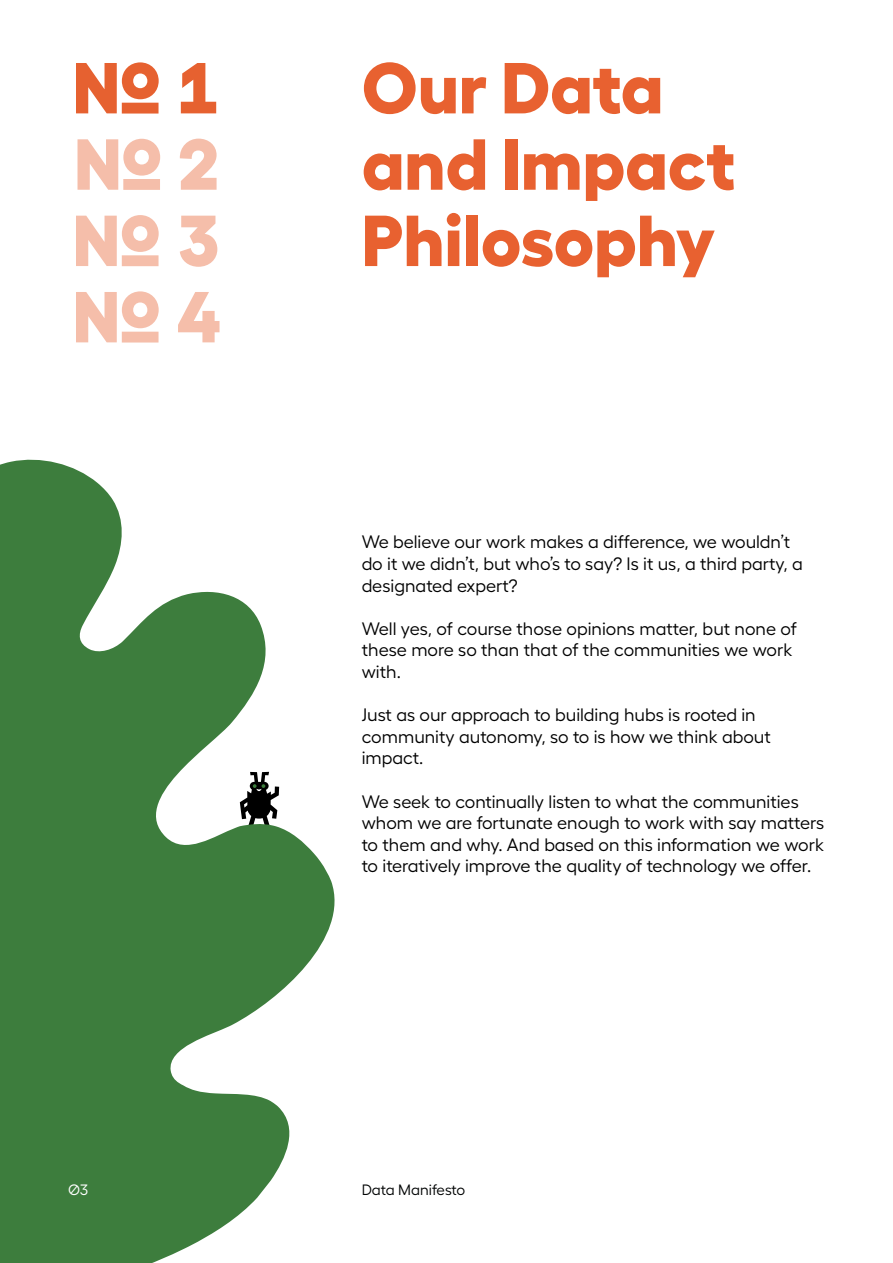
<style>
.page{position:relative;width:893px;height:1263px;background:#fff}
.page>*{position:absolute;margin:0;border:0;box-sizing:border-box;transform-origin:0 0}
.t1{font:800 72px/76.3px "Hellix";color:#e86130}
.t2{font:800 72px/76.3px "Hellix";color:#f5beaa;text-align:justify}
.t3{font:800 72px "Hellix";color:#e66130}
.t4{font:18px/21.6px "Hellix";color:#000}
.t5{font:15px "Hellix";color:#000303}
.t6{font:15px "Hellix";color:#fff}
</style>
<div class="page">
<svg style="left:0;top:459px;width:335px;height:804px;fill:#3d7d3d"></svg>
<h1 class="t3" style="left:73px;top:29px;width:149px">№ 1</h1>
<h1 class="t2" style="left:73px;top:118px;width:149px">№ 2 № 3 № 4</h1>
<h1 class="t1" style="left:362px;top:42px;width:375px">Our Data and Impact<br>Philosophy</h1>
<p class="t4" style="left:362px;top:529px;width:443px">We believe our work makes a difference, we wouldn’t do it we didn’t, but who’s to say? Is it us, a third party, a designated expert?</p>
<p class="t4" style="left:362px;top:616px;width:437px">Well yes, of course those opinions matter, but none of these more so than that of the communities we work with.</p>
<p class="t4" style="left:362px;top:702px;width:411px">Just as our approach to building hubs is rooted in community autonomy, so to is how we think about impact.</p>
<p class="t4" style="left:362px;top:789px;width:464px">We seek to continually listen to what the communities whom we are fortunate enough to work with say matters to them and why. And based on this information we work to iteratively improve the quality of technology we offer.</p>
<p class="t6" style="left:68px;top:1178px;width:22px">Ø3</p>
<p class="t5" style="left:362px;top:1178px;width:105px">Data Manifesto</p>
</div>
